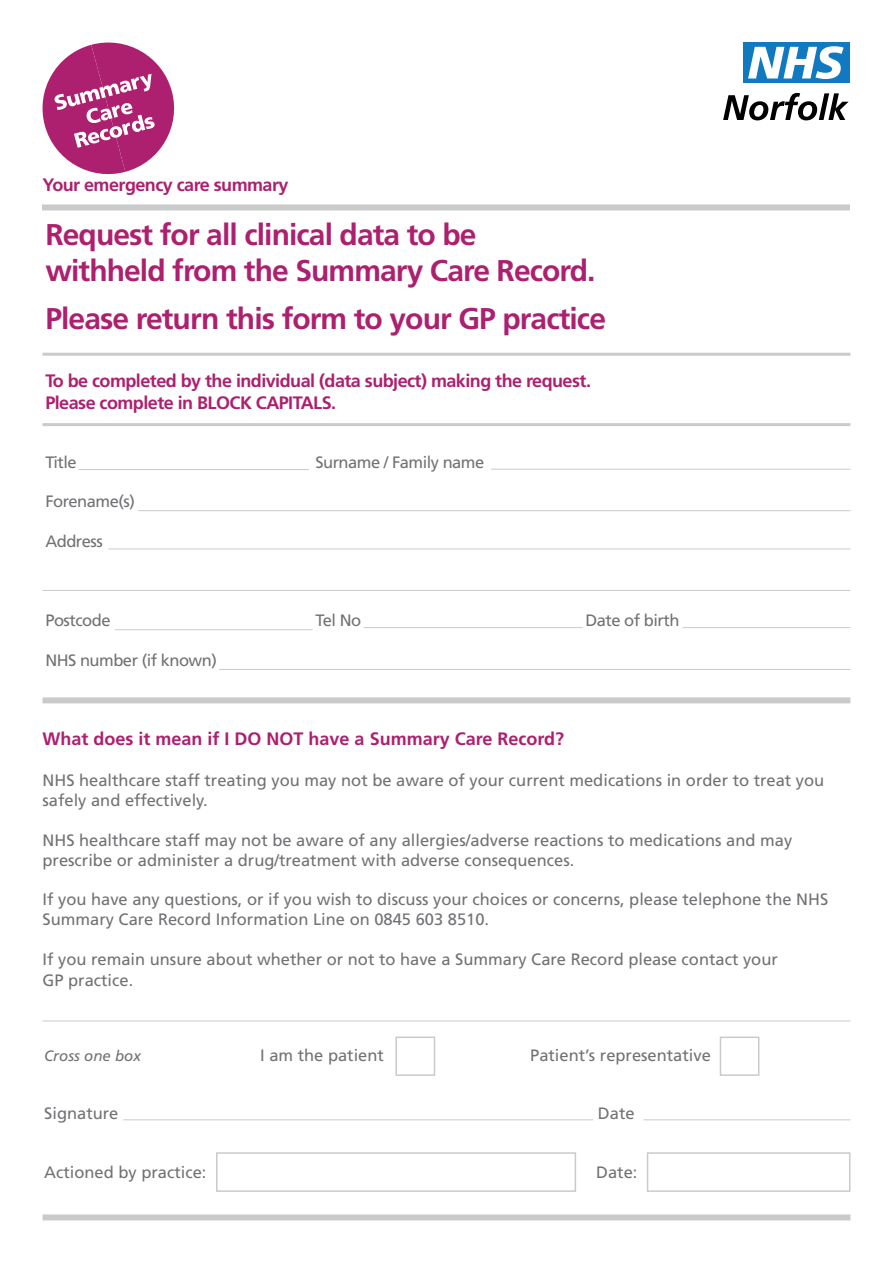
<style>
.page{position:relative;width:893px;height:1263px;background:#fff}
.page>*{position:absolute;margin:0;border:0;box-sizing:border-box;transform-origin:0 0}
.t1{font:700 30px/36px "Frutiger";letter-spacing:-.03em;color:#ad2070}
.t2{font:700 18px/21.6px "Frutiger";letter-spacing:-.03em;color:#ad2070}
.t3{font:700 18px "Frutiger";color:#ad2070}
.t4{font:16.5px/19.8px "Frutiger";color:#727175}
.t5{font:16.5px "Frutiger";letter-spacing:-.03em;color:#727175}
.t6{font:italic 15px "Frutiger";color:#727175}
</style>
<div class="page">
<svg style="left:216px;top:1152px;width:635px;height:40px"></svg>
<svg style="left:42px;top:42px;width:133px;height:133px"></svg>
<div style="left:743px;top:43px;width:107px;height:40px;background:#1079bf"></div>
<svg style="left:748px;top:46px;width:96px;height:33px"></svg>
<svg style="left:723px;top:93px;width:126px;height:27px"></svg>
<div style="left:43px;top:1214px;width:807px;height:6px;background:#c9cbcb"></div>
<div style="left:43px;top:697px;width:807px;height:6px;background:#c9cbcb"></div>
<div style="left:42px;top:204px;width:808px;height:6px;background:#c9cbcb"></div>
<hr style="left:43px;top:353px;width:807px;height:3px;background:#c9cbcb">
<hr style="left:43px;top:423px;width:807px;height:3px;background:#c9cbcb">
<hr style="left:79px;top:469px;width:230px;height:1px;background:#c9cbcb">
<hr style="left:491px;top:469px;width:359px;height:1px;background:#c9cbcb">
<hr style="left:138px;top:510px;width:712px;height:1px;background:#c9cbcb">
<hr style="left:108px;top:549px;width:742px;height:1px;background:#c9cbcb">
<hr style="left:43px;top:590px;width:807px;height:1px;background:#c9cbcb">
<hr style="left:115px;top:629px;width:198px;height:1px;background:#c9cbcb">
<hr style="left:364px;top:627px;width:219px;height:1px;background:#c9cbcb">
<hr style="left:682px;top:627px;width:168px;height:1px;background:#c9cbcb">
<hr style="left:219px;top:669px;width:631px;height:1px;background:#c9cbcb">
<hr style="left:43px;top:1020px;width:807px;height:1px;background:#c9cbcb">
<div style="left:395px;top:1036px;width:40px;height:40px;border:2px solid #c9cbcb"></div>
<div style="left:720px;top:1036px;width:39px;height:40px;border:2px solid #c9cbcb"></div>
<hr style="left:123px;top:1119px;width:470px;height:1px;background:#c9cbcb">
<hr style="left:643px;top:1119px;width:207px;height:1px;background:#c9cbcb">
<p class="t2" style="left:43px;top:174px;width:248px">Your emergency care summary</p>
<h1 class="t1" style="left:45px;top:216px;width:552px">Request for all clinical data to be withheld from the Summary Care Record.</h1>
<h1 class="t1" style="left:45px;top:301px;width:562px">Please return this form to your GP practice</h1>
<p class="t2" style="left:45px;top:370px;width:547px">To be completed by the individual (data subject) making the request.<br>Please complete in BLOCK CAPITALS.</p>
<p class="t4" style="left:45px;top:452px;width:33px">Title</p>
<p class="t5" style="left:315px;top:452px;width:170px">Surname / Family name</p>
<p class="t5" style="left:45px;top:492px;width:91px">Forename(s)</p>
<p class="t5" style="left:45px;top:532px;width:59px">Address</p>
<p class="t5" style="left:45px;top:611px;width:67px">Postcode</p>
<p class="t4" style="left:315px;top:611px;width:47px">Tel No</p>
<p class="t5" style="left:585px;top:611px;width:96px">Date of birth</p>
<p class="t5" style="left:45px;top:650px;width:173px">NHS number (if known)</p>
<p class="t3" style="left:43px;top:728px;width:523px">What does it mean if I DO NOT have a Summary Care Record?</p>
<p class="t4" style="left:43px;top:771px;width:783px">NHS healthcare staff treating you may not be aware of your current medications in order to treat you safely and effectively.</p>
<p class="t4" style="left:43px;top:830px;width:751px">NHS healthcare staff may not be aware of any allergies/adverse reactions to medications and may prescribe or administer a drug/treatment with adverse consequences.</p>
<p class="t4" style="left:43px;top:889px;width:787px">If you have any questions, or if you wish to discuss your choices or concerns, please telephone the NHS<br>Summary Care Record Information Line on 0845 603 8510.</p>
<p class="t4" style="left:43px;top:948px;width:737px;line-height:21.6px">If you remain unsure about whether or not to have a Summary Care Record please contact your<br>GP practice.</p>
<p class="t6" style="left:44px;top:1047px;width:98px">Cross one box</p>
<p class="t4" style="left:260px;top:1045px;width:125px">I am the patient</p>
<p class="t4" style="left:530px;top:1045px;width:182px">Patient’s representative</p>
<p class="t4" style="left:44px;top:1104px;width:76px">Signature</p>
<p class="t4" style="left:598px;top:1104px;width:38px">Date</p>
<p class="t4" style="left:44px;top:1162px;width:164px">Actioned by practice:</p>
<p class="t4" style="left:596px;top:1162px;width:43px">Date:</p>
</div>
